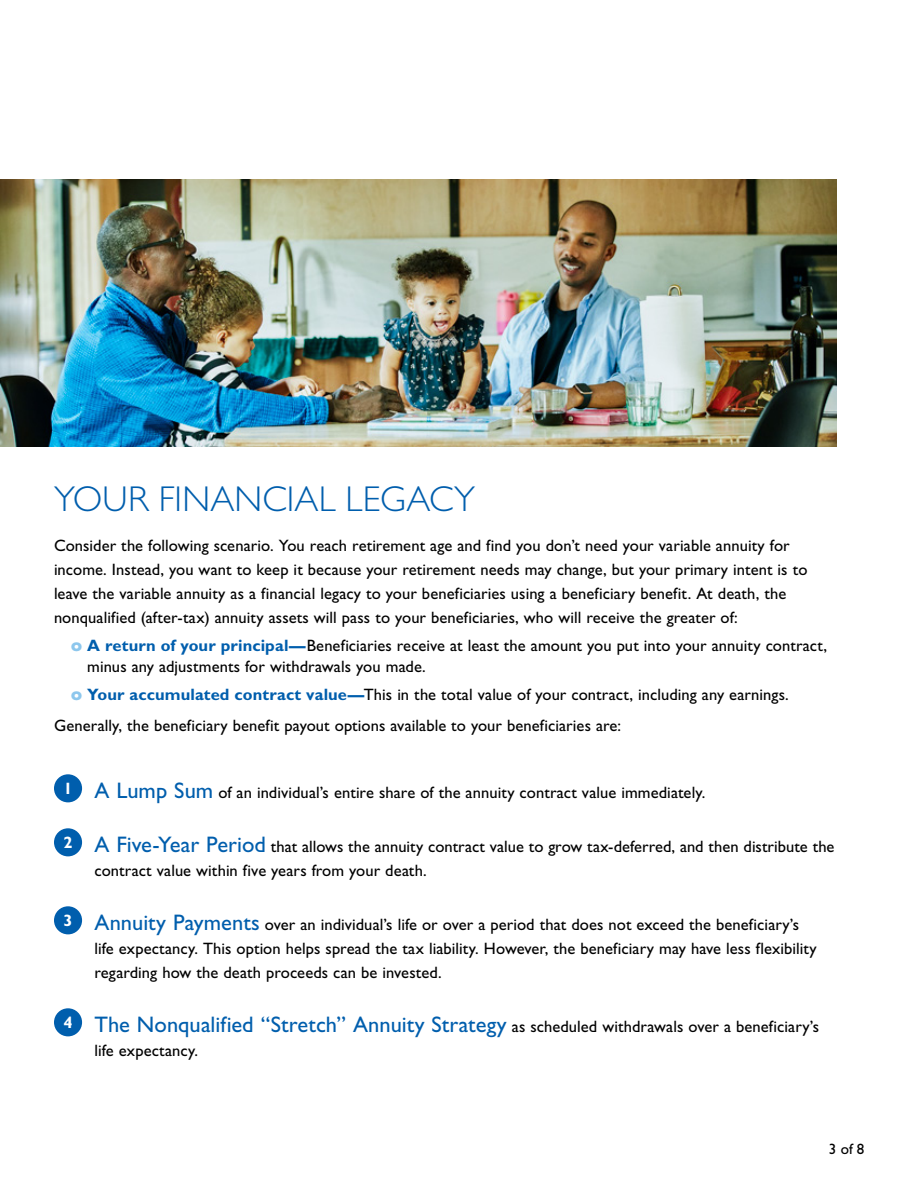
<style>
.page{position:relative;width:918px;height:1188px;background:#fff}
.page>*{position:absolute;margin:0;border:0;box-sizing:border-box;transform-origin:0 0}
.Headline{font:300 36px "Gill Sans Std";letter-spacing:.005em;color:#005ead}
.Text{font:16.5px/24px "Gill Sans Std";letter-spacing:.005em;color:#000}
.Bullet_Text{font:16.5px/21px "Gill Sans Std";letter-spacing:.005em;color:#000}
.Text-2{font:700 16.5px "Gill Sans Std";color:#fff}
.t1{font:15px "Gill Sans Std";color:#000}
.s1{font-family:"Futura Std";font-weight:700;color:#8dc7ed}
.s2{font-weight:700;color:#005ead}
.s3{font-size:22.5px;color:#005ead}
</style>
<div class="page">
<div style="left:54px;top:774px;width:28px;height:28px;background:#005ead;border-radius:50%"></div>
<div style="left:54px;top:828px;width:28px;height:28px;background:#005ead;border-radius:50%"></div>
<div style="left:54px;top:906px;width:28px;height:28px;background:#005ead;border-radius:50%"></div>
<div style="left:54px;top:1008px;width:28px;height:28px;background:#005ead;border-radius:50%"></div>
<img style="left:0;top:179px;width:837px;height:267px">
<p class="Headline" style="left:54px;top:478px;width:423px">YOUR FINANCIAL LEGACY</p>
<p class="Text" style="left:54px;top:534px;width:755px">Consider the following scenario. You reach retirement age and find you don’t need your variable annuity for income. Instead, you want to keep it because your retirement needs may change, but your primary intent is to leave the variable annuity as a financial legacy to your beneficiaries using a beneficiary benefit. At death, the nonqualified (after-tax) annuity assets will pass to your beneficiaries, who will receive the greater of:</p>
<p class="Bullet_Text" style="left:87px;top:635px;width:741px;text-indent:-16px"><span class="s1">o</span> <span class="s2">A return of your principal—</span>Beneficiaries receive at least the amount you put into your annuity contract, minus any adjustments for withdrawals you made.</p>
<p class="Bullet_Text" style="left:71px;top:684px;width:719px"><span class="s1">o</span> <span class="s2">Your accumulated contract value—</span>This in the total value of your contract, including any earnings.</p>
<p class="Text" style="left:54px;top:713px;width:569px">Generally, the beneficiary benefit payout options available to your beneficiaries are:</p>
<p class="Text-2" style="left:63px;top:779px;width:11px">1</p>
<p class="Text" style="left:94px;top:781px;width:612px"><span class="s3">A Lump Sum</span> of an individual’s entire share of the annuity contract value immediately.</p>
<p class="Text-2" style="left:63px;top:833px;width:11px">2</p>
<p class="Text" style="left:94px;top:835px;width:741px"><span class="s3">A Five-Year Period</span> that allows the annuity contract value to grow tax-deferred, and then distribute the contract value within five years from your death.</p>
<p class="Text-2" style="left:63px;top:911px;width:11px">3</p>
<p class="Text" style="left:94px;top:913px;width:724px"><span class="s3">Annuity Payments</span> over an individual’s life or over a period that does not exceed the beneficiary’s life expectancy. This option helps spread the tax liability. However, the beneficiary may have less flexibility regarding how the death proceeds can be invested.</p>
<p class="Text-2" style="left:63px;top:1013px;width:11px">4</p>
<p class="Text" style="left:94px;top:1015px;width:726px"><span class="s3">The Nonqualified “Stretch” Annuity Strategy</span> as scheduled withdrawals over a beneficiary’s life expectancy.</p>
<p class="t1" style="left:829px;top:1141px;width:37px">3 of 8</p>
</div>
